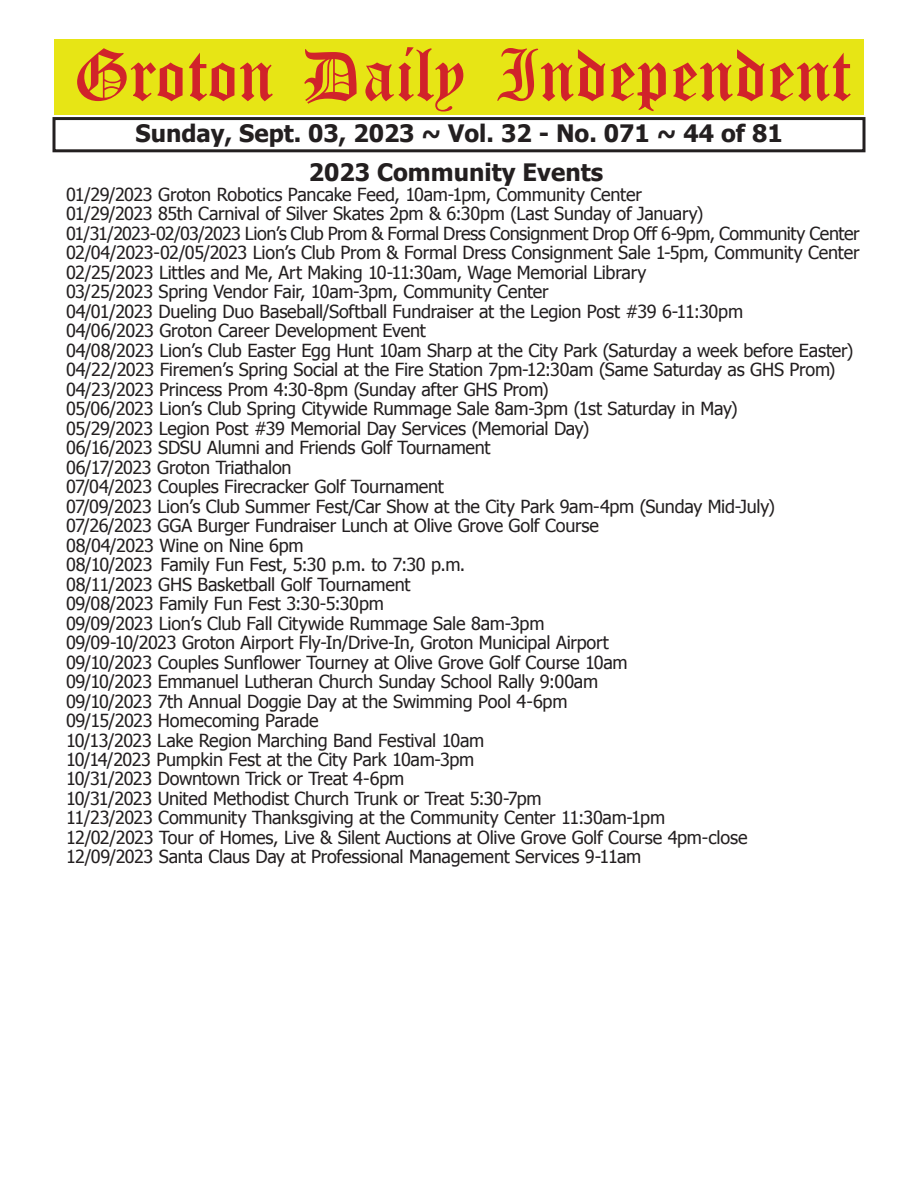
<style>
.page{position:relative;width:918px;height:1188px;background:#fff}
.page>*{position:absolute;margin:0;border:0;box-sizing:border-box;transform-origin:0 0}
.t1{font:54px "Old English Five";color:#d1232a}
.t2{font:700 24px "Tahoma";color:#231f20}
.t3{font:18px/19.5px "Tahoma";letter-spacing:-.015em;color:#231f20}
</style>
<div class="page">
<div style="left:52px;top:117px;width:814px;height:35px;border:3px solid #231f20"></div>
<div style="left:54px;top:40px;width:810px;height:75px;background:#e7e515"></div>
<h1 class="t1" style="left:73px;top:50px;width:779px">Groton Daily Independent</h1>
<h2 class="t2" style="left:135px;top:116px;width:649px">Sunday, Sept. 03, 2023 ~ Vol. 32 - No. 071 ~ 44 of 81</h2>
<h2 class="t2" style="left:309px;top:156px;width:296px">2023 Community Events</h2>
<p class="t3" style="left:66px;top:184px;width:795px">01/29/2023 Groton Robotics Pancake Feed, 10am-1pm, Community Center<br>01/29/2023 85th Carnival of Silver Skates 2pm &amp; 6:30pm (Last Sunday of January)<br>01/31/2023-02/03/2023 Lion’s Club Prom &amp; Formal Dress Consignment Drop Off 6-9pm, Community Center 02/04/2023-02/05/2023 Lion’s Club Prom &amp; Formal Dress Consignment Sale 1-5pm, Community Center 02/25/2023 Littles and Me, Art Making 10-11:30am, Wage Memorial Library<br>03/25/2023 Spring Vendor Fair, 10am-3pm, Community Center<br>04/01/2023 Dueling Duo Baseball/Softball Fundraiser at the Legion Post #39 6-11:30pm<br>04/06/2023 Groton Career Development Event<br>04/08/2023 Lion’s Club Easter Egg Hunt 10am Sharp at the City Park (Saturday a week before Easter)<br>04/22/2023 Firemen’s Spring Social at the Fire Station 7pm-12:30am (Same Saturday as GHS Prom)<br>04/23/2023 Princess Prom 4:30-8pm (Sunday after GHS Prom)<br>05/06/2023 Lion’s Club Spring Citywide Rummage Sale 8am-3pm (1st Saturday in May)<br>05/29/2023 Legion Post #39 Memorial Day Services (Memorial Day)<br>06/16/2023 SDSU Alumni and Friends Golf Tournament<br>06/17/2023 Groton Triathalon<br>07/04/2023 Couples Firecracker Golf Tournament<br>07/09/2023 Lion’s Club Summer Fest/Car Show at the City Park 9am-4pm (Sunday Mid-July)<br>07/26/2023 GGA Burger Fundraiser Lunch at Olive Grove Golf Course<br>08/04/2023 Wine on Nine 6pm<br>08/10/2023 Family Fun Fest, 5:30 p.m. to 7:30 p.m.<br>08/11/2023 GHS Basketball Golf Tournament<br>09/08/2023 Family Fun Fest 3:30-5:30pm<br>09/09/2023 Lion’s Club Fall Citywide Rummage Sale 8am-3pm<br>09/09-10/2023 Groton Airport Fly-In/Drive-In, Groton Municipal Airport<br>09/10/2023 Couples Sunflower Tourney at Olive Grove Golf Course 10am<br>09/10/2023 Emmanuel Lutheran Church Sunday School Rally 9:00am<br>09/10/2023 7th Annual Doggie Day at the Swimming Pool 4-6pm<br>09/15/2023 Homecoming Parade<br>10/13/2023 Lake Region Marching Band Festival 10am<br>10/14/2023 Pumpkin Fest at the City Park 10am-3pm<br>10/31/2023 Downtown Trick or Treat 4-6pm<br>10/31/2023 United Methodist Church Trunk or Treat 5:30-7pm<br>11/23/2023 Community Thanksgiving at the Community Center 11:30am-1pm<br>12/02/2023 Tour of Homes, Live &amp; Silent Auctions at Olive Grove Golf Course 4pm-close<br>12/09/2023 Santa Claus Day at Professional Management Services 9-11am</p>
</div>
